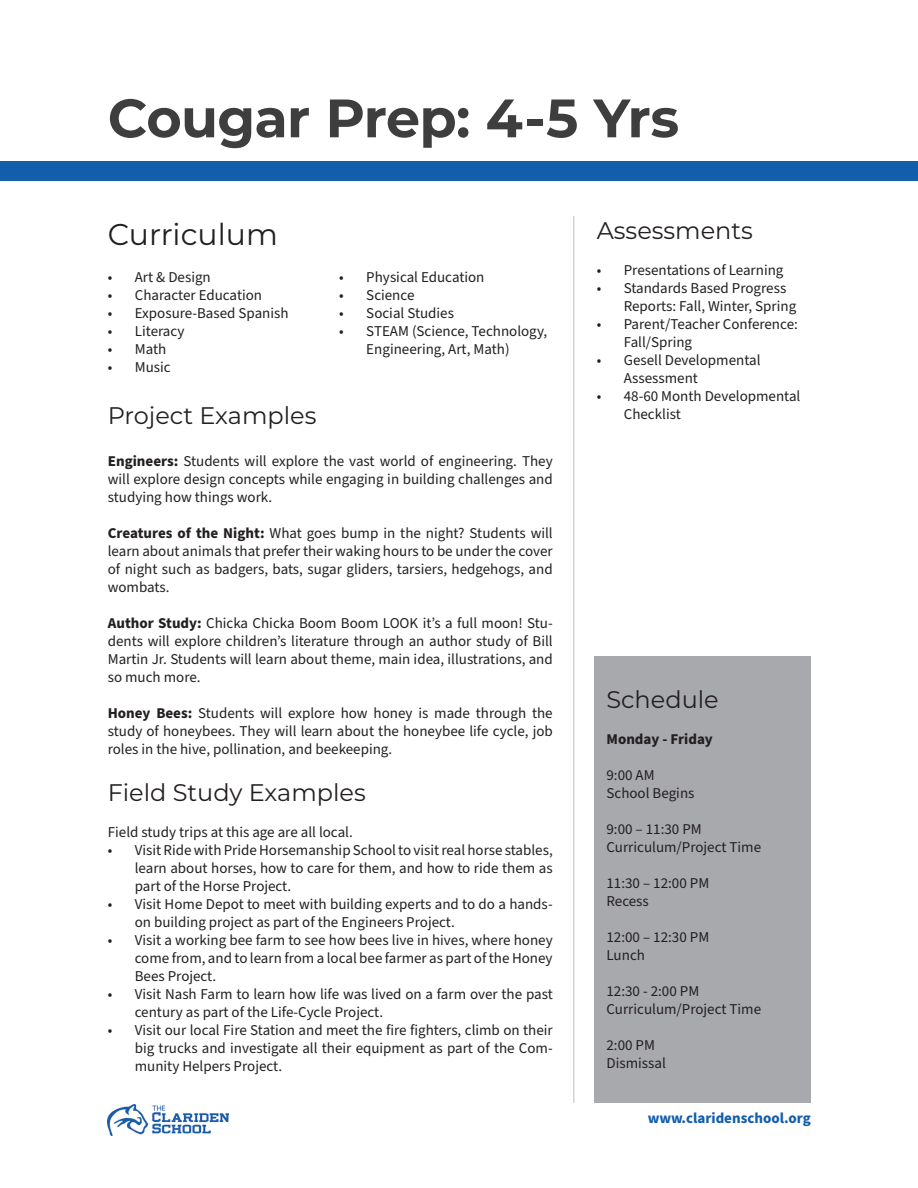
<style>
.page{position:relative;width:918px;height:1188px;background:#fff}
.page>*{position:absolute;margin:0;border:0;box-sizing:border-box;transform-origin:0 0}
.H_2{font:700 54px "Montserrat";letter-spacing:-.015em;color:#3e3e3f}
.Heading1{font:30px "Montserrat";color:#231f20}
.Body_Text_-_Left{font:24px "Montserrat";color:#231f20}
.Body_Text_-_Justifie{font:24px "Montserrat";color:#231f20}
.Body_Text_-_Justifie-2{font:15px/18px "Source Sans Pro";color:#231f20;text-align:justify}
.Body_Text_-_Left-2{font:15px "Source Sans Pro";color:#231f20}
.Small_Type{font:700 15px "Source Sans Pro";color:#135eab}
.Body_Text_-_Left-3{font:700 15px "Source Sans Pro";color:#231f20}
.s1{font-weight:700}
</style>
<div class="page">
<hr style="left:574px;top:216px;width:1px;height:887px;background:#bcbdc0">
<div style="left:0;top:162px;width:918px;height:19px;background:#135eab"></div>
<img style="left:108px;top:1104px;width:121px;height:31px">
<div style="left:595px;top:656px;width:216px;height:447px;background:#a8a9ad"></div>
<p class="H_2" style="left:108px;top:79px;width:573px">Cougar Prep: 4-5 Yrs</p>
<p class="Heading1" style="left:108px;top:214px;width:172px">Curriculum</p>
<p class="Body_Text_-_Justifie-2" style="left:108px;top:269px;width:105px">• Art &amp; Design</p>
<p class="Body_Text_-_Justifie-2" style="left:108px;top:287px;width:156px">• Character Education</p>
<p class="Body_Text_-_Justifie-2" style="left:108px;top:305px;width:182px">• Exposure-Based Spanish</p>
<p class="Body_Text_-_Justifie-2" style="left:108px;top:323px;width:78px">• Literacy</p>
<p class="Body_Text_-_Justifie-2" style="left:108px;top:341px;width:60px">• Math</p>
<p class="Body_Text_-_Justifie-2" style="left:108px;top:359px;width:64px">• Music</p>
<p class="Body_Text_-_Justifie-2" style="left:339px;top:269px;width:147px">• Physical Education</p>
<p class="Body_Text_-_Justifie-2" style="left:339px;top:287px;width:77px">• Science</p>
<p class="Body_Text_-_Justifie-2" style="left:339px;top:305px;width:116px">• Social Studies</p>
<p class="Body_Text_-_Justifie-2" style="left:366px;top:323px;width:183px;text-indent:-27px">• STEAM (Science, Technology,<br>Engineering, Art, Math)</p>
<p class="Body_Text_-_Left" style="left:108px;top:399px;width:210px">Project Examples</p>
<p class="Body_Text_-_Justifie-2" style="left:108px;top:453px;width:446px"><span class="s1">Engineers:</span> Students will explore the vast world of engineering. They will explore design concepts while engaging in building challenges and studying how things work.</p>
<p class="Body_Text_-_Justifie-2" style="left:108px;top:525px;width:447px"><span class="s1">Creatures of the Night:</span> What goes bump in the night? Students will learn about animals that prefer their waking hours to be under the cover of night such as badgers, bats, sugar gliders, tarsiers, hedgehogs, and wombats.</p>
<p class="Body_Text_-_Justifie-2" style="left:108px;top:615px;width:447px"><span class="s1">Author Study:</span> Chicka Chicka Boom Boom LOOK it’s a full moon! Stu&shy;dents will explore children’s literature through an author study of Bill Martin Jr. Students will learn about theme, main idea, illustrations, and so much more.</p>
<p class="Body_Text_-_Justifie-2" style="left:108px;top:705px;width:447px"><span class="s1">Honey Bees:</span> Students will explore how honey is made through the study of honeybees. They will learn about the honeybee life cycle, job roles in the hive, pollination, and beekeeping.</p>
<p class="Body_Text_-_Justifie" style="left:108px;top:776px;width:259px">Field Study Examples</p>
<p class="Body_Text_-_Justifie-2" style="left:108px;top:824px;width:247px">Field study trips at this age are all local.</p>
<p class="Body_Text_-_Justifie-2" style="left:135px;top:842px;width:419px;text-indent:-27px">• Visit Ride with Pride Horsemanship School to visit real horse stables, learn about horses, how to care for them, and how to ride them as part of the Horse Project.</p>
<p class="Body_Text_-_Justifie-2" style="left:135px;top:896px;width:419px;text-indent:-27px">• Visit Home Depot to meet with building experts and to do a hands&shy;on building project as part of the Engineers Project.</p>
<p class="Body_Text_-_Justifie-2" style="left:135px;top:932px;width:419px;text-indent:-27px">• Visit a working bee farm to see how bees live in hives, where honey come from, and to learn from a local bee farmer as part of the Honey Bees Project.</p>
<p class="Body_Text_-_Justifie-2" style="left:135px;top:986px;width:419px;text-indent:-27px">• Visit Nash Farm to learn how life was lived on a farm over the past century as part of the Life-Cycle Project.</p>
<p class="Body_Text_-_Justifie-2" style="left:135px;top:1022px;width:420px;text-indent:-27px">• Visit our local Fire Station and meet the fire fighters, climb on their big trucks and investigate all their equipment as part of the Com&shy;munity Helpers Project.</p>
<p class="Body_Text_-_Left" style="left:597px;top:214px;width:158px">Assessments</p>
<p class="Body_Text_-_Justifie-2" style="left:597px;top:262px;width:188px">• Presentations of Learning</p>
<p class="Body_Text_-_Justifie-2" style="left:624px;top:280px;width:174px;text-indent:-27px">• Standards Based Progress<br>Reports: Fall, Winter, Spring</p>
<p class="Body_Text_-_Justifie-2" style="left:624px;top:316px;width:176px;text-indent:-27px">• Parent/Teacher Conference:<br>Fall/Spring</p>
<p class="Body_Text_-_Justifie-2" style="left:624px;top:352px;width:138px;text-indent:-27px">• Gesell Developmental<br>Assessment</p>
<p class="Body_Text_-_Justifie-2" style="left:624px;top:388px;width:178px;text-indent:-27px">• 48-60 Month Developmental<br>Checklist</p>
<p class="Body_Text_-_Left" style="left:607px;top:683px;width:114px">Schedule</p>
<p class="Body_Text_-_Left-3" style="left:607px;top:729px;width:108px">Monday - Friday</p>
<p class="Body_Text_-_Left-2" style="left:607px;top:765px;width:50px">9:00 AM</p>
<p class="Body_Text_-_Left-2" style="left:607px;top:783px;width:89px">School Begins</p>
<p class="Body_Text_-_Left-2" style="left:607px;top:819px;width:97px">9:00 – 11:30 PM</p>
<p class="Body_Text_-_Left-2" style="left:607px;top:837px;width:156px">Curriculum/Project Time</p>
<p class="Body_Text_-_Left-2" style="left:607px;top:873px;width:104px">11:30 – 12:00 PM</p>
<p class="Body_Text_-_Left-2" style="left:607px;top:891px;width:44px">Recess</p>
<p class="Body_Text_-_Left-2" style="left:607px;top:927px;width:104px">12:00 – 12:30 PM</p>
<p class="Body_Text_-_Left-2" style="left:607px;top:945px;width:40px">Lunch</p>
<p class="Body_Text_-_Left-2" style="left:607px;top:981px;width:94px">12:30 - 2:00 PM</p>
<p class="Body_Text_-_Left-2" style="left:607px;top:999px;width:156px">Curriculum/Project Time</p>
<p class="Body_Text_-_Left-2" style="left:607px;top:1035px;width:50px">2:00 PM</p>
<p class="Body_Text_-_Left-2" style="left:607px;top:1053px;width:61px">Dismissal</p>
<p class="Small_Type" style="left:648px;top:1108px;width:165px">www.claridenschool.org</p>
</div>
